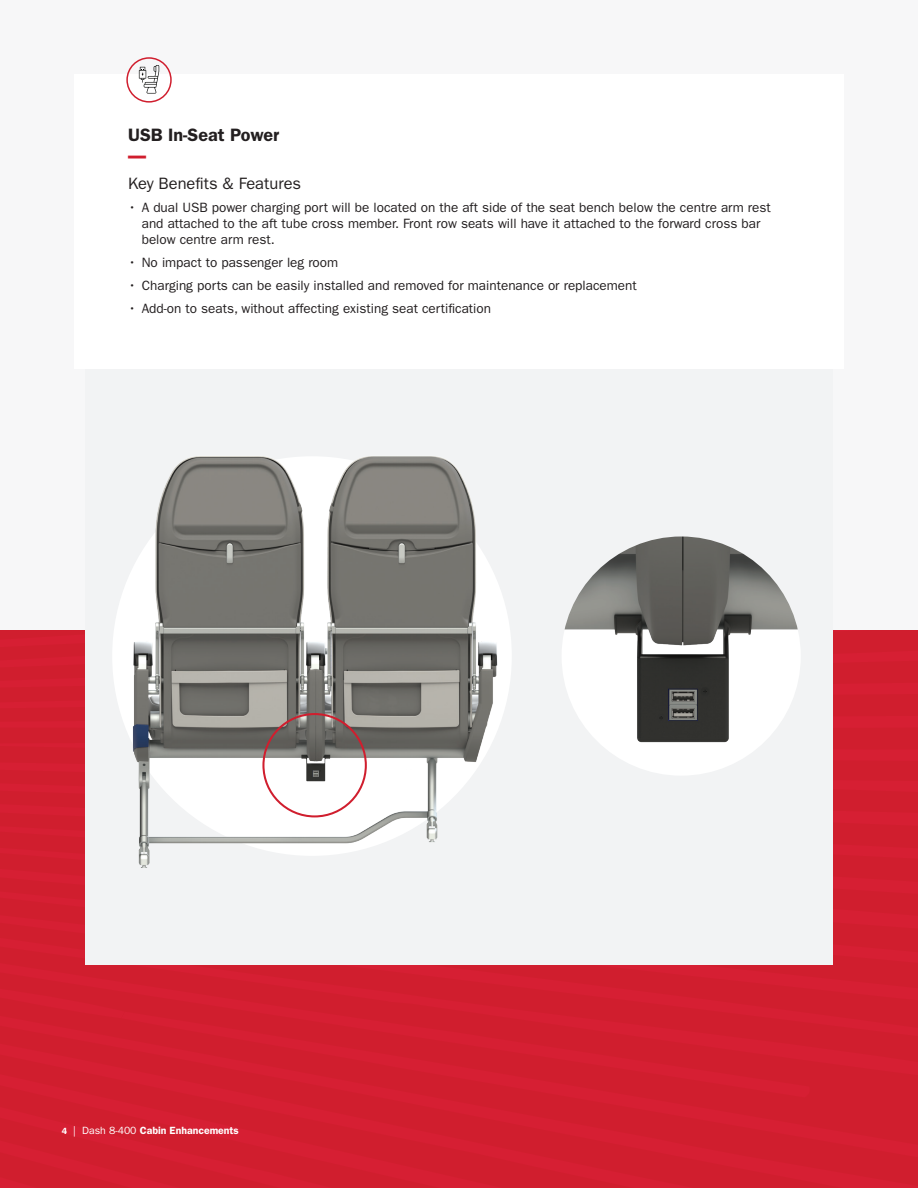
<style>
.page{position:relative;width:918px;height:1188px;background:#f7f7f8}
.page>*{position:absolute;margin:0;border:0;box-sizing:border-box;transform-origin:0 0}
.t1{font:600 18px "ITC Franklin Gothic Std";color:#231f20}
.t2{font:18px "ITC Franklin Gothic Std Hvy";color:#d01e2e}
.t3{font:16.5px "ITC Franklin Gothic Std";color:#231f20}
.t4{font:13.5px/16.2px "ITC Franklin Gothic Std";color:#231f20}
.t5{font:600 10.5px "ITC Franklin Gothic Std";color:#fff}
.s1{font-size:9px}
.s2{font-weight:400}
</style>
<div class="page">
<div style="left:0;top:740px;width:918px;height:31px;background:#d01e2e"></div>
<div style="left:0;top:771px;width:918px;height:18px;background:#d01e2e"></div>
<div style="left:619px;top:992px;width:275px;height:196px;background:#d01e2e"></div>
<div style="left:0;top:789px;width:918px;height:52px;background:#d01e2e"></div>
<div style="left:619px;top:1012px;width:299px;height:145px;background:#d01e2e"></div>
<div style="left:0;top:1098px;width:619px;height:90px;background:#d01e2e"></div>
<div style="left:0;top:841px;width:918px;height:127px;background:#d01e2e"></div>
<div style="left:0;top:911px;width:811px;height:187px;background:#d01e2e"></div>
<div style="left:0;top:631px;width:918px;height:103px;background:#d01e2e"></div>
<div style="left:85px;top:357px;width:748px;height:608px;background:#f2f3f4"></div>
<img style="left:562px;top:536px;width:239px;height:240px;border-radius:120px">
<div style="left:74px;top:74px;width:770px;height:295px;background:#fff"></div>
<div style="left:126px;top:57px;width:46px;height:46px;border:2px solid #d01e2e;border-radius:50%"></div>
<svg style="left:139px;top:65px;width:20px;height:29px"></svg>
<img style="left:62px;top:456px;width:523px;height:415px">
<div style="left:262px;top:713px;width:105px;height:104px;border:2px solid #d01e2e;border-radius:50%"></div>
<h1 class="t1" style="left:128px;top:124px;width:153px">USB In-Seat Power</h1>
<h1 class="t2" style="left:128px;top:145px;width:19px">—</h1>
<p class="t3" style="left:128px;top:174px;width:174px">Key Benefits &amp; Features</p>
<p class="t4" style="left:142px;top:199px;width:631px;text-indent:-14px">• A dual USB power charging port will be located on the aft side of the seat bench below the centre arm rest and attached to the aft tube cross member. Front row seats will have it attached to the forward cross bar below centre arm rest.</p>
<p class="t4" style="left:128px;top:254px;width:212px">• No impact to passenger leg room</p>
<p class="t4" style="left:128px;top:277px;width:510px">• Charging ports can be easily installed and removed for maintenance or replacement</p>
<p class="t4" style="left:128px;top:300px;width:364px">• Add-on to seats, without affecting existing seat certification</p>
<p class="t5" style="left:62px;top:1124px;width:179px"><span class="s1">4</span> <span class="s2">| Dash 8-400</span> Cabin Enhancements</p>
</div>
